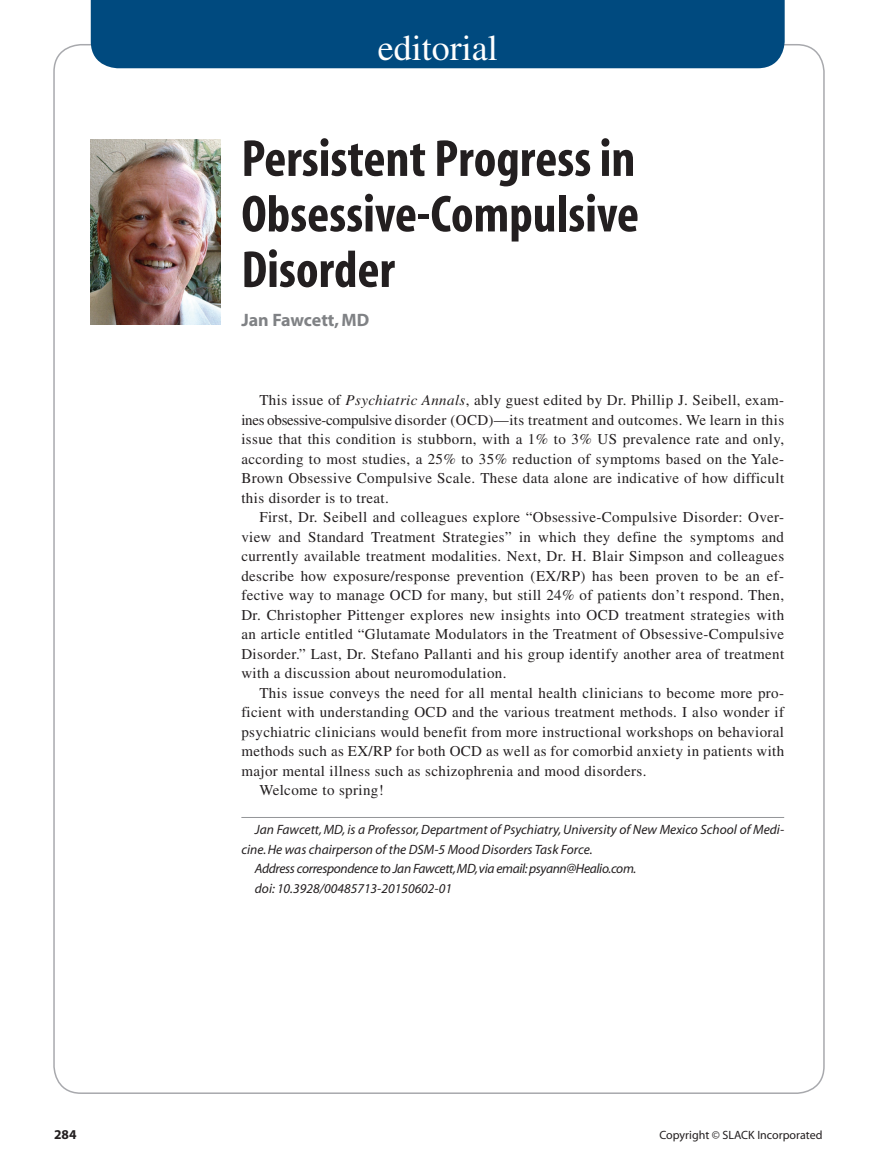
<style>
.page{position:relative;width:878px;height:1175px;background:#fff}
.page>*{position:absolute;margin:0;border:0;box-sizing:border-box;transform-origin:0 0}
.t1{font:700 condensed 52.5px/55.5px "Myriad";color:#231f20;text-align:justify}
.t2{font:36px "Times";color:#fff}
.author{font:700 18px "Myriad";letter-spacing:-.005em;color:#808285}
.Body_text{font:15px/19.5px "Times";letter-spacing:.025em;color:#231f20;text-align:justify}
.author_info1{font:italic 13.5px/19.5px "Myriad";color:#231f20}
.author_info2{font:italic 13.5px "Myriad";letter-spacing:-.025em;color:#231f20}
.author_info2-2{font:italic 13.5px "Myriad";color:#231f20}
.runningFoot{font:700 13.5px "Myriad";color:#231f20}
.runningFoot-2{font:12px "Myriad";color:#231f20}
.s1{font-style:italic}
</style>
<div class="page">
<div style="left:91px;top:0;width:693px;height:68px;background:#004a7f"></div>
<img style="left:91px;top:139px;width:129px;height:185px">
<hr style="left:241px;top:817px;width:543px;height:1px;background:#939598">
<h2 class="t2" style="left:378px;top:27px;width:121px">editorial</h2>
<p class="t1" style="left:241px;top:133px;width:399px">Persistent Progress in Obsessive-Compulsive Disorder</p>
<p class="author" style="left:241px;top:311px;width:129px">Jan Fawcett, MD</p>
<p class="Body_text" style="left:241px;top:390px;width:544px;text-indent:18px">This issue of <span class="s1">Psychiatric Annals</span>, ably guest edited by Dr. Phillip J. Seibell, exam&shy;ines obsessive-compulsive disorder (OCD)—its treatment and outcomes. We learn in this issue that this condition is stubborn, with a 1% to 3% US prevalence rate and only, according to most studies, a 25% to 35% reduction of symptoms based on the Yale-Brown Obsessive Compulsive Scale. These data alone are indicative of how difficult this disorder is to treat.</p>
<p class="Body_text" style="left:241px;top:507px;width:544px;text-indent:18px">First, Dr. Seibell and colleagues explore “Obsessive-Compulsive Disorder: Over&shy;view and Standard Treatment Strategies” in which they define the symptoms and currently available treatment modalities. Next, Dr. H. Blair Simpson and colleagues describe how exposure/response prevention (EX/RP) has been proven to be an ef&shy;fective way to manage OCD for many, but still 24% of patients don’t respond. Then, Dr. Christopher Pittenger explores new insights into OCD treatment strategies with an article entitled “Glutamate Modulators in the Treatment of Obsessive-Compulsive Disorder.” Last, Dr. Stefano Pallanti and his group identify another area of treatment with a discussion about neuromodulation.</p>
<p class="Body_text" style="left:241px;top:683px;width:544px;text-indent:18px">This issue conveys the need for all mental health clinicians to become more pro&shy;ficient with understanding OCD and the various treatment methods. I also wonder if psychiatric clinicians would benefit from more instructional workshops on behavioral methods such as EX/RP for both OCD as well as for comorbid anxiety in patients with major mental illness such as schizophrenia and mood disorders.</p>
<p class="Body_text" style="left:259px;top:780px;width:126px">Welcome to spring!</p>
<p class="author_info1" style="left:241px;top:820px;width:544px;text-indent:14px">Jan Fawcett, MD, is a Professor, Department of Psychiatry, University of New Mexico School of Medi&shy;cine. He was chairperson of the DSM-5 Mood Disorders Task Force.</p>
<p class="author_info2" style="left:255px;top:862px;width:383px">Address correspondence to Jan Fawcett, MD, via email: psyann@Healio.com.</p>
<p class="author_info2-2" style="left:255px;top:881px;width:199px">doi: 10.3928/00485713-20150602-01</p>
<p class="runningFoot" style="left:54px;top:1127px;width:24px">284</p>
<p class="runningFoot-2" style="left:659px;top:1129px;width:164px">Copyright © SLACK Incorporated</p>
</div>
